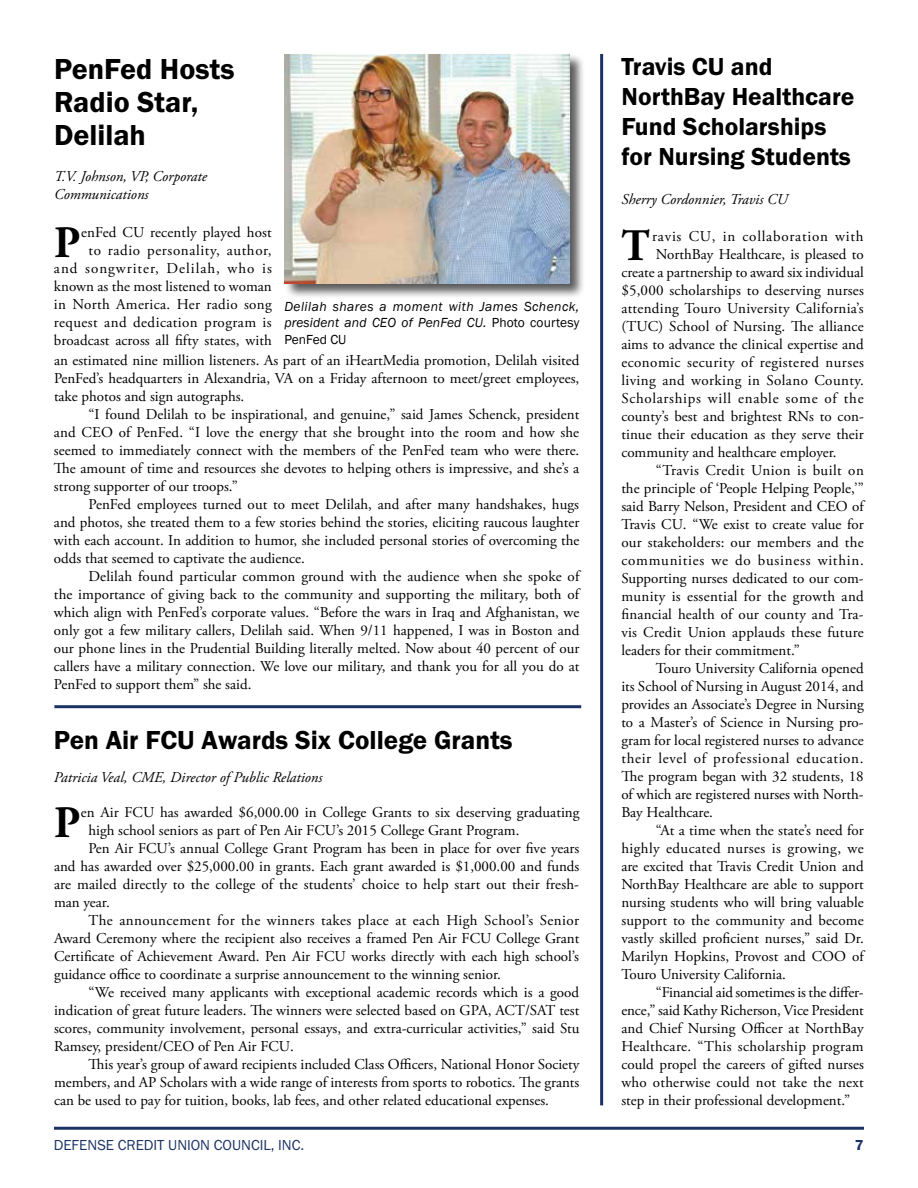
<style>
.page{position:relative;width:918px;height:1188px;background:#fff}
.page>*{position:absolute;margin:0;border:0;box-sizing:border-box;transform-origin:0 0}
.t1{font:700 45px "Adobe Garamond Pro";color:#000}
.t2{font:600 30px/33px "Franklin Gothic FS";color:#000}
.t3{font:600 27px "Franklin Gothic FS";color:#000}
.t4{font:600 25.5px/30px "Franklin Gothic FS";color:#000}
.t5{font:15px/18px "Adobe Garamond Pro";color:#000;text-align:justify}
.t6{font:15px/18px "Adobe Garamond Pro";letter-spacing:.025em;color:#000;text-align:right}
.t7{font:15px "Adobe Garamond Pro";letter-spacing:.03em;color:#000}
.t8{font:italic 15px/18px "Adobe Garamond Pro";color:#000}
.t9{font:15px "Adobe Garamond Pro";letter-spacing:.045em;color:#000}
.t10{font:15px "Adobe Garamond Pro";letter-spacing:.05em;color:#000}
.t11{font:15px "Adobe Garamond Pro";letter-spacing:.02em;color:#000}
.t12{font:15px "Franklin Gothic FS";color:#1b3265}
.t13{font:600 15px "Franklin Gothic FS";color:#1b3265}
.t14{font:italic 13.5px/16.5px "Franklin Gothic";letter-spacing:.025em;color:#000;text-align:justify}
.s1{font-style:normal}
</style>
<div class="page">
<hr style="left:54px;top:1127px;width:810px;height:3px;background:#1b3265">
<hr style="left:600px;top:54px;width:3px;height:1051px;background:#1b3265">
<div style="left:284px;top:53px;width:301px;height:246px;background:#000;opacity:.65"></div>
<img style="left:284px;top:54px;width:285px;height:229px">
<hr style="left:54px;top:705px;width:527px;height:3px;background:#1b3265">
<h2 class="t2" style="left:54px;top:53px;width:182px">PenFed Hosts<br>Radio Star,<br>Delilah</h2>
<p class="t8" style="left:54px;top:167px;width:154px">T.V. Johnson, VP, Corporate<br>Communications</p>
<p class="t6" style="left:54px;top:224px;width:219px">enFed CU recently played host<br>to radio personality, author,<br>and songwriter, Delilah, who is known as the most listened to woman in North America. Her radio song request and dedication program is broadcast across all fifty states, with</p>
<h1 class="t1" style="left:54px;top:216px;width:28px">P</h1>
<p class="t14" style="left:284px;top:298px;width:296px">Delilah shares a moment with James Schenck, president and CEO of PenFed CU. <span class="s1">Photo courtesy PenFed CU</span></p>
<p class="t5" style="left:54px;top:351px;width:527px">an estimated nine million listeners. As part of an iHeartMedia promotion, Delilah visited PenFed’s headquarters in Alexandria, VA on a Friday afternoon to meet/greet employees, take photos and sign autographs.</p>
<p class="t5" style="left:54px;top:405px;width:527px;text-indent:35px">“I found Delilah to be inspirational, and genuine,” said James Schenck, president and CEO of PenFed. “I love the energy that she brought into the room and how she seemed to immediately connect with the members of the PenFed team who were there.<br>The amount of time and resources she devotes to helping others is impressive, and she’s a strong supporter of our troops.”</p>
<p class="t5" style="left:54px;top:495px;width:527px;text-indent:35px">PenFed employees turned out to meet Delilah, and after many handshakes, hugs and photos, she treated them to a few stories behind the stories, eliciting raucous laughter with each account. In addition to humor, she included personal stories of overcoming the odds that seemed to captivate the audience.</p>
<p class="t5" style="left:54px;top:567px;width:527px;text-indent:34px">Delilah found particular common ground with the audience when she spoke of the importance of giving back to the community and supporting the military, both of which align with PenFed’s corporate values. “Before the wars in Iraq and Afghanistan, we only got a few military callers, Delilah said. When 9/11 happened, I was in Boston and our phone lines in the Prudential Building literally melted. Now about 40 percent of our callers have a military connection. We love our military, and thank you for all you do at PenFed to support them” she said.</p>
<h3 class="t3" style="left:54px;top:725px;width:460px">Pen Air FCU Awards Six College Grants</h3>
<p class="t8" style="left:54px;top:768px;width:270px">Patricia Veal, CME, Director of Public Relations</p>
<h1 class="t1" style="left:54px;top:796px;width:28px">P</h1>
<p class="t5" style="left:81px;top:804px;width:500px">en Air FCU has awarded $6,000.00 in College Grants to six deserving graduating</p>
<p class="t5" style="left:89px;top:822px;width:433px">high school seniors as part of Pen Air FCU’s 2015 College Grant Program.</p>
<p class="t5" style="left:89px;top:840px;width:492px">Pen Air FCU’s annual College Grant Program has been in place for over five years</p>
<p class="t5" style="left:54px;top:858px;width:527px">and has awarded over $25,000.00 in grants. Each grant awarded is $1,000.00 and funds</p>
<p class="t5" style="left:54px;top:876px;width:527px">are mailed directly to the college of the students’ choice to help start out their fresh-</p>
<p class="t5" style="left:54px;top:894px;width:57px">man year.</p>
<p class="t7" style="left:89px;top:912px;width:492px">The announcement for the winners takes place at each High School’s Senior</p>
<p class="t5" style="left:54px;top:930px;width:527px">Award Ceremony where the recipient also receives a framed Pen Air FCU College Grant</p>
<p class="t5" style="left:54px;top:948px;width:527px">Certificate of Achievement Award. Pen Air FCU works directly with each high school’s</p>
<p class="t5" style="left:54px;top:966px;width:448px">guidance office to coordinate a surprise announcement to the winning senior.</p>
<p class="t5" style="left:89px;top:984px;width:492px">“We received many applicants with exceptional academic records which is a good</p>
<p class="t5" style="left:54px;top:1002px;width:527px">indication of great future leaders. The winners were selected based on GPA, ACT/SAT test</p>
<p class="t5" style="left:54px;top:1020px;width:527px">scores, community involvement, personal essays, and extra-curricular activities,” said Stu</p>
<p class="t5" style="left:54px;top:1038px;width:241px">Ramsey, president/CEO of Pen Air FCU.</p>
<p class="t5" style="left:89px;top:1056px;width:492px">This year’s group of award recipients included Class Officers, National Honor Society</p>
<p class="t5" style="left:54px;top:1074px;width:527px">members, and AP Scholars with a wide range of interests from sports to robotics. The grants</p>
<p class="t5" style="left:54px;top:1092px;width:496px">can be used to pay for tuition, books, lab fees, and other related educational expenses.</p>
<h3 class="t4" style="left:622px;top:52px;width:234px">Travis CU and<br>NorthBay Healthcare<br>Fund Scholarships for Nursing Students</h3>
<p class="t8" style="left:622px;top:191px;width:168px">Sherry Cordonnier, Travis CU</p>
<h1 class="t1" style="left:621px;top:220px;width:30px">T</h1>
<p class="t10" style="left:652px;top:227px;width:213px">ravis CU, in collaboration with</p>
<p class="t5" style="left:656px;top:245px;width:209px">NorthBay Healthcare, is pleased to</p>
<p class="t5" style="left:621px;top:263px;width:244px">create a partnership to award six individual</p>
<p class="t5" style="left:621px;top:281px;width:244px">$5,000 scholarships to deserving nurses</p>
<p class="t11" style="left:621px;top:299px;width:244px">attending Touro University California’s</p>
<p class="t5" style="left:621px;top:317px;width:244px">(TUC) School of Nursing. The alliance</p>
<p class="t5" style="left:621px;top:335px;width:244px">aims to advance the clinical expertise and</p>
<p class="t7" style="left:621px;top:353px;width:244px">economic security of registered nurses</p>
<p class="t7" style="left:621px;top:371px;width:244px">living and working in Solano County.</p>
<p class="t9" style="left:621px;top:389px;width:244px">Scholarships will enable some of the</p>
<p class="t5" style="left:621px;top:407px;width:244px">county’s best and brightest RNs to con-</p>
<p class="t5" style="left:621px;top:425px;width:244px">tinue their education as they serve their</p>
<p class="t5" style="left:621px;top:443px;width:217px">community and healthcare employer.</p>
<p class="t7" style="left:656px;top:461px;width:210px">“Travis Credit Union is built on</p>
<p class="t5" style="left:621px;top:479px;width:244px">the principle of ‘People Helping People,’”</p>
<p class="t5" style="left:621px;top:497px;width:244px">said Barry Nelson, President and CEO of</p>
<p class="t5" style="left:621px;top:515px;width:244px">Travis CU. “We exist to create value for</p>
<p class="t5" style="left:621px;top:533px;width:244px">our stakeholders: our members and the</p>
<p class="t10" style="left:621px;top:551px;width:244px">communities we do business within.</p>
<p class="t5" style="left:621px;top:569px;width:244px">Supporting nurses dedicated to our com-</p>
<p class="t6" style="left:621px;top:587px;width:244px">munity is essential for the growth and</p>
<p class="t5" style="left:621px;top:605px;width:244px">financial health of our county and Tra-</p>
<p class="t5" style="left:621px;top:623px;width:244px">vis Credit Union applauds these future</p>
<p class="t5" style="left:621px;top:641px;width:180px">leaders for their commitment.”</p>
<p class="t5" style="left:656px;top:659px;width:209px">Touro University California opened</p>
<p class="t5" style="left:621px;top:677px;width:244px">its School of Nursing in August 2014, and</p>
<p class="t5" style="left:621px;top:695px;width:244px">provides an Associate’s Degree in Nursing</p>
<p class="t5" style="left:621px;top:713px;width:244px">to a Master’s of Science in Nursing pro-</p>
<p class="t5" style="left:621px;top:731px;width:244px">gram for local registered nurses to advance</p>
<p class="t9" style="left:621px;top:749px;width:244px">their level of professional education.</p>
<p class="t5" style="left:621px;top:767px;width:244px">The program began with 32 students, 18</p>
<p class="t5" style="left:621px;top:785px;width:244px">of which are registered nurses with North-</p>
<p class="t5" style="left:621px;top:803px;width:93px">Bay Healthcare.</p>
<p class="t5" style="left:656px;top:821px;width:209px">“At a time when the state’s need for</p>
<p class="t7" style="left:621px;top:839px;width:244px">highly educated nurses is growing, we</p>
<p class="t5" style="left:621px;top:857px;width:244px">are excited that Travis Credit Union and</p>
<p class="t5" style="left:621px;top:875px;width:244px">NorthBay Healthcare are able to support</p>
<p class="t5" style="left:621px;top:893px;width:244px">nursing students who will bring valuable</p>
<p class="t5" style="left:621px;top:911px;width:244px">support to the community and become</p>
<p class="t5" style="left:621px;top:929px;width:244px">vastly skilled proficient nurses,” said Dr.</p>
<p class="t5" style="left:621px;top:947px;width:244px">Marilyn Hopkins, Provost and COO of</p>
<p class="t5" style="left:621px;top:965px;width:166px">Touro University California.</p>
<p class="t5" style="left:656px;top:983px;width:209px">“Financial aid sometimes is the differ-</p>
<p class="t5" style="left:621px;top:1001px;width:244px">ence,” said Kathy Richerson, Vice President</p>
<p class="t5" style="left:621px;top:1019px;width:244px">and Chief Nursing Officer at NorthBay</p>
<p class="t6" style="left:621px;top:1037px;width:244px">Healthcare. “This scholarship program</p>
<p class="t5" style="left:621px;top:1055px;width:244px">could propel the careers of gifted nurses</p>
<p class="t5" style="left:621px;top:1073px;width:244px">who otherwise could not take the next</p>
<p class="t5" style="left:621px;top:1091px;width:231px">step in their professional development.”</p>
<p class="t12" style="left:54px;top:1136px;width:252px">DEFENSE CREDIT UNION COUNCIL, INC.</p>
<p class="t13" style="left:855px;top:1136px;width:10px">7</p>
</div>
